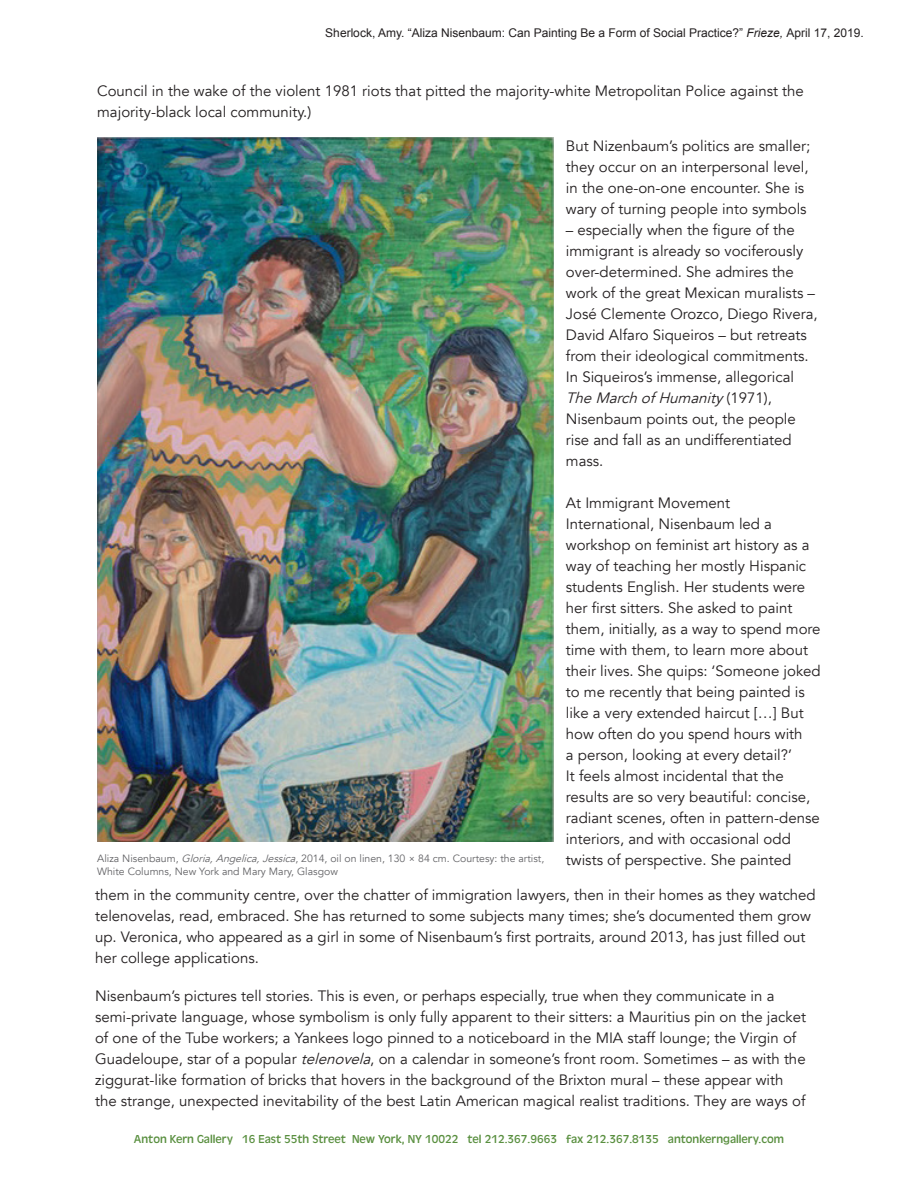
<style>
.page{position:relative;width:918px;height:1188px;background:#fff}
.page>*{position:absolute;margin:0;border:0;box-sizing:border-box;transform-origin:0 0}
.t1{font:15px/21px "Avenir";color:#231f20}
.t2{font:12px "Antique Oli";color:#598f3f}
.t3{font:12px "Arial";color:#231f20}
.t4{font:10.5px/12.6px "Avenir";color:#636366}
.s1{font-style:italic}
</style>
<div class="page">
<img style="left:97px;top:137px;width:457px;height:705px">
<p class="t3" style="left:325px;top:25px;width:540px">Sherlock, Amy. “Aliza Nisenbaum: Can Painting Be a Form of Social Practice?” <span class="s1">Frieze,</span> April 17, 2019.</p>
<p class="t1" style="left:97px;top:81px;width:708px">Council in the wake of the violent 1981 riots that pitted the majority-white Metropolitan Police against the majority-black local community.)</p>
<p class="t1" style="left:566px;top:136px;width:246px">But Nizenbaum’s politics are smaller; they occur on an interpersonal level, in the one-on-one encounter. She is wary of turning people into symbols</p>
<p class="t1" style="left:566px;top:220px;width:253px">– especially when the figure of the immigrant is already so vociferously over-determined. She admires the work of the great Mexican muralists – José Clemente Orozco, Diego Rivera, David Alfaro Siqueiros – but retreats from their ideological commitments.<br>In Siqueiros’s immense, allegorical <span class="s1">TheMarchofHumanity</span>( 1 9 7 1 ) , Nisenbaum points out, the people rise and fall as an undifferentiated mass.</p>
<p class="t1" style="left:566px;top:493px;width:256px">At Immigrant Movement International, Nisenbaum led a workshop on feminist art history as a way of teaching her mostly Hispanic students English. Her students were her first sitters. She asked to paint them, initially, as a way to spend more time with them, to learn more about their lives. She quips: ‘Someone joked to me recently that being painted is like a very extended haircut […] But how often do you spend hours with<br>a person, looking at every detail?’<br>It feels almost incidental that the results are so very beautiful: concise, radiant scenes, often in pattern-dense interiors, and with occasional odd twists of perspective. She painted</p>
<p class="t1" style="left:95px;top:884px;width:722px">them in the community centre, over the chatter of immigration lawyers, then in their homes as they watched telenovelas, read, embraced. She has returned to some subjects many times; she’s documented them grow up. Veronica, who appeared as a girl in some of Nisenbaum’s first portraits, around 2013, has just filled out her college applications.</p>
<p class="t1" style="left:95px;top:985px;width:713px">Nisenbaum’s pictures tell stories. This is even, or perhaps especially, true when they communicate in a semi-private language, whose symbolism is only fully apparent to their sitters: a Mauritius pin on the jacket of one of the Tube workers; a Yankees logo pinned to a noticeboard in the MIA staff lounge; the Virgin of Guadeloupe, star of a popular <span class="s1">telenovela</span>, on a calendar in someone’s front room. Sometimes – as with the ziggurat-like formation of bricks that hovers in the background of the Brixton mural – these appear with the strange, unexpected inevitability of the best Latin American magical realist traditions. They are ways of</p>
<p class="t4" style="left:97px;top:852px;width:449px">Aliza Nisenbaum, <span class="s1">Gloria,Angelica,Jessica</span>, 2014, oil on linen, 130 × 84 cm. Courtesy: the artist,<br>White Columns, New York and Mary Mary, Glasgow</p>
<p class="t2" style="left:134px;top:1132px;width:652px">Anton Kern Gallery 16 East 55th Street New York, NY 10022 tel 212.367.9663 fax 212.367.8135 antonkerngallery.com</p>
</div>
